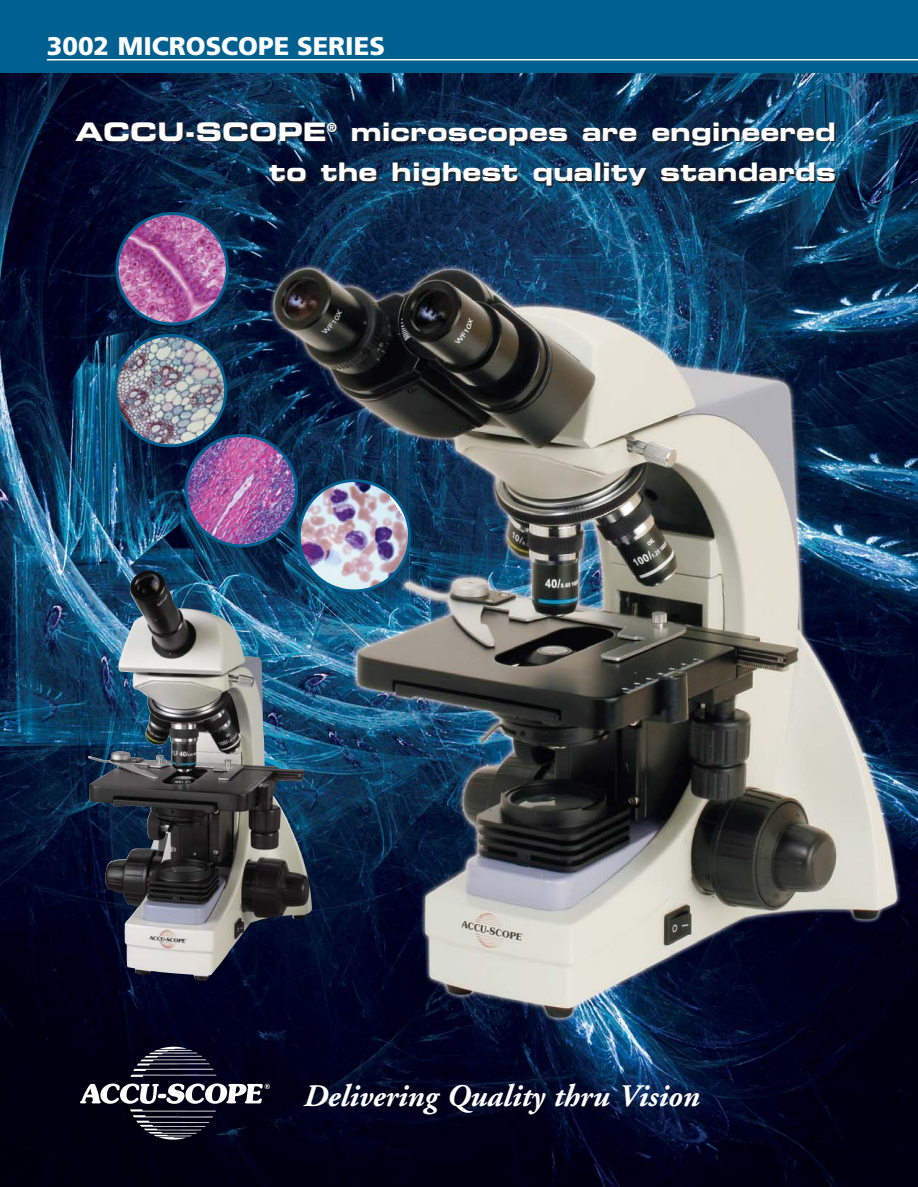
<style>
.page{position:relative;width:918px;height:1187px;background:#fff}
.page>*{position:absolute;margin:0;border:0;box-sizing:border-box;transform-origin:0 0}
.t1{font:italic 700 31.35px "Adobe Garamond";color:#fff}
.t2{font:25.5px/40.5px "Eurostile Bold Extended Two";color:#fff;text-align:right}
.t3{font:900 25.5px "Frutiger";color:#fff}
</style>
<div class="page">
<img style="left:0;top:0;width:918px;height:1187px">
<p class="t3" style="left:47px;top:36px;width:340px">3002 MICROSCOPE SERIES</p>
<p class="t2" style="left:75px;top:114px;width:762px">ACCU-SCOPE<sup>®</sup> microscopes are engineered to the highest quality standards</p>
<p class="t1" style="left:302px;top:1083px;width:397px">Delivering Quality thru Vision</p>
</div>
